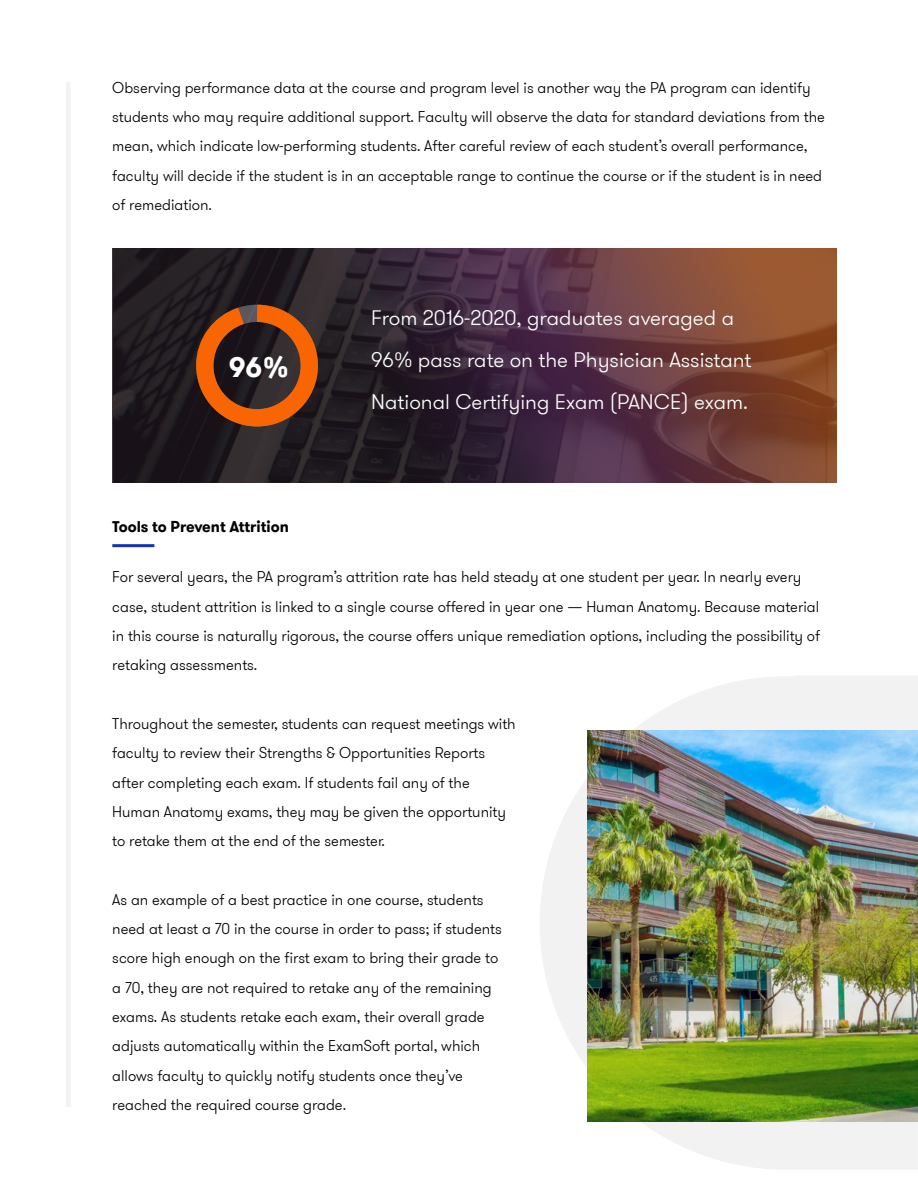
<style>
.page{position:relative;width:918px;height:1188px;background:#fff}
.page>*{position:absolute;margin:0;border:0;box-sizing:border-box;transform-origin:0 0}
.t1{font:700 28.05px "GT Walsheim Pro";color:#fff}
.t2{font:300 21px/42px "GT Walsheim Pro";color:#fff}
.t3{font:300 15.6px/29.2px "GT Walsheim Pro";color:#000101;scale:.96 1}
.t4{font:700 15.6px "GT Walsheim Pro";color:#000101;scale:.96 1}
</style>
<div class="page">
<div style="left:66px;top:82px;width:5px;height:1025px;background:#f2f2f2"></div>
<div style="left:795px;top:675px;width:123px;height:495px;background:#f2f2f2"></div>
<svg style="left:540px;top:676px;width:342px;height:494px;fill:#f2f2f2"></svg>
<img style="left:587px;top:730px;width:331px;height:391px">
<hr style="left:112px;top:544px;width:42px;height:3px;background:#1532b2">
<svg style="left:112px;top:248px;width:725px;height:235px;background:#4b2e33"></svg>
<svg style="left:188px;top:294px;width:139px;height:141px;background:#60331a"></svg>
<p class="t3" style="left:112px;top:73px;width:744px">Observing performance data at the course and program level is another way the PA program can identify students who may require additional support. Faculty will observe the data for standard deviations from the mean, which indicate low-performing students. After careful review of each student’s overall performance, faculty will decide if the student is in an acceptable range to continue the course or if the student is in need of remediation.</p>
<h1 class="t1" style="left:229px;top:349px;width:62px">96%</h1>
<h2 class="t2" style="left:371px;top:297px;width:382px">From 2016-2020, graduates averaged a<br>96% pass rate on the Physician Assistant<br>National Certifying Exam (PANCE) exam.</h2>
<p class="t4" style="left:112px;top:517px;width:185px">Tools to Prevent Attrition</p>
<p class="t3" style="left:112px;top:563px;width:739px">For several years, the PA program’s attrition rate has held steady at one student per year. In nearly every case, student attrition is linked to a single course offered in year one — Human Anatomy. Because material in this course is naturally rigorous, the course offers unique remediation options, including the possibility of retaking assessments.</p>
<p class="t3" style="left:112px;top:709px;width:422px">Throughout the semester, students can request meetings with faculty to review their Strengths &amp; Opportunities Reports after completing each exam. If students fail any of the Human Anatomy exams, they may be given the opportunity to retake them at the end of the semester.</p>
<p class="t3" style="left:112px;top:885px;width:407px">As an example of a best practice in one course, students need at least a 70 in the course in order to pass; if students score high enough on the first exam to bring their grade to a 70, they are not required to retake any of the remaining exams. As students retake each exam, their overall grade adjusts automatically within the ExamSoft portal, which allows faculty to quickly notify students once they’ve reached the required course grade.</p>
</div>
